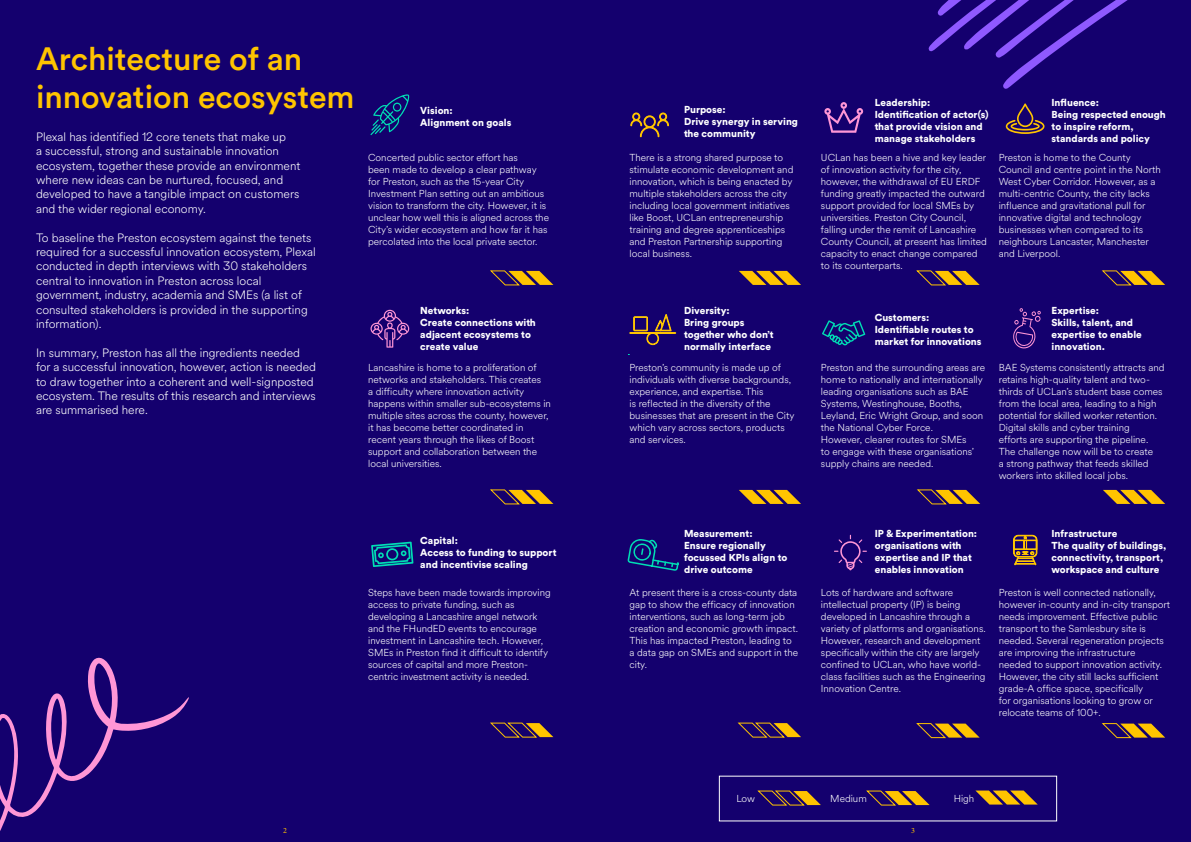
<style>
.page{position:relative;width:1191px;height:842px;background:#14006e}
.page>*{position:absolute;margin:0;border:0;box-sizing:border-box;transform-origin:0 0}
.t1{font:500 32px/38.4px "Circular Std";color:#ffc400}
.t2{font:300 12px/14.4px "Circular Spotify Text";color:#fff}
.t3{font:300 10px/12px "Circular Spotify Text";color:#fff}
.t4{font:900 10px/12px "Circular Std";color:#fff}
.t5{font:8px "Minion Pro";color:#ffc400}
</style>
<div class="page">
<svg style="left:370px;top:94px;width:40px;height:41px"></svg>
<svg style="left:630px;top:112px;width:39px;height:26px"></svg>
<svg style="left:824px;top:102px;width:39px;height:31px"></svg>
<svg style="left:1005px;top:103px;width:39px;height:31px"></svg>
<svg style="left:370px;top:310px;width:39px;height:38px"></svg>
<svg style="left:629px;top:314px;width:47px;height:32px"></svg>
<svg style="left:822px;top:320px;width:43px;height:25px"></svg>
<svg style="left:1013px;top:308px;width:28px;height:41px"></svg>
<svg style="left:627px;top:539px;width:52px;height:32px"></svg>
<svg style="left:834px;top:535px;width:33px;height:35px"></svg>
<svg style="left:1013px;top:534px;width:25px;height:32px"></svg>
<svg style="left:371px;top:542px;width:42px;height:25px"></svg>
<svg style="left:490px;top:270px;width:63px;height:16px"></svg>
<svg style="left:739px;top:271px;width:62px;height:14px"></svg>
<svg style="left:916px;top:270px;width:63px;height:16px"></svg>
<svg style="left:916px;top:723px;width:63px;height:16px"></svg>
<svg style="left:866px;top:790px;width:63px;height:16px"></svg>
<svg style="left:1101px;top:270px;width:64px;height:16px"></svg>
<svg style="left:1101px;top:723px;width:64px;height:16px"></svg>
<svg style="left:490px;top:489px;width:63px;height:16px"></svg>
<svg style="left:917px;top:489px;width:63px;height:16px"></svg>
<svg style="left:739px;top:490px;width:62px;height:14px"></svg>
<svg style="left:975px;top:790px;width:62px;height:14px"></svg>
<svg style="left:1103px;top:490px;width:62px;height:14px"></svg>
<svg style="left:490px;top:722px;width:63px;height:16px"></svg>
<svg style="left:737px;top:722px;width:64px;height:16px"></svg>
<svg style="left:757px;top:790px;width:64px;height:16px"></svg>
<svg style="left:0;top:657px;width:189px;height:174px"></svg>
<svg style="left:928px;top:0;width:200px;height:89px"></svg>
<h1 class="t1" style="left:36px;top:39px;width:320px">Architecture of an innovation ecosystem</h1>
<p class="t2" style="left:36px;top:130px;width:266px">Plexal has identified 12 core tenets that make up<br>a successful, strong and sustainable innovation ecosystem, together these provide an environment where new ideas can be nurtured, focused, and developed to have a tangible impact on customers and the wider regional economy.</p>
<p class="t2" style="left:36px;top:230px;width:281px">To baseline the Preston ecosystem against the tenets required for a successful innovation ecosystem, Plexal conducted in depth interviews with 30 stakeholders central to innovation in Preston across local government, industry, academia and SMEs (a list of consulted stakeholders is provided in the supporting information).</p>
<p class="t2" style="left:36px;top:346px;width:281px">In summary, Preston has all the ingredients needed for a successful innovation, however, action is needed to draw together into a coherent and well-signposted ecosystem. The results of this research and interviews are summarised here.</p>
<p class="t4" style="left:420px;top:105px;width:93px">Vision:<br>Alignment on goals</p>
<p class="t3" style="left:368px;top:152px;width:182px">Concerted public sector effort has<br>been made to develop a clear pathway for Preston, such as the 15-year City Investment Plan setting out an ambitious vision to transform the city. However, it is unclear how well this is aligned across the City’s wider ecosystem and how far it has percolated into the local private sector.</p>
<p class="t4" style="left:420px;top:304px;width:117px">Networks:<br>Create connections with adjacent ecosystems to create value</p>
<p class="t3" style="left:368px;top:362px;width:184px">Lancashire is home to a proliferation of networks and stakeholders. This creates<br>a difficulty where innovation activity happens within smaller sub-ecosystems in multiple sites across the county, however, it has become better coordinated in recent years through the likes of Boost support and collaboration between the local universities.</p>
<p class="t4" style="left:420px;top:535px;width:138px">Capital:<br>Access to funding to support and incentivise scaling</p>
<p class="t3" style="left:368px;top:587px;width:184px">Steps have been made towards improving access to private funding, such as developing a Lancashire angel network and the FHundED events to encourage investment in Lancashire tech. However, SMEs in Preston find it difficult to identify sources of capital and more Preston&shy;centric investment activity is needed.</p>
<p class="t4" style="left:684px;top:103px;width:115px">Purpose:<br>Drive synergy in serving the community</p>
<p class="t3" style="left:629px;top:152px;width:165px">There is a strong shared purpose to stimulate economic development and innovation, which is being enacted by multiple stakeholders across the city including local government initiatives like Boost, UCLan entrepreneurship training and degree apprenticeships and Preston Partnership supporting local business.</p>
<p class="t4" style="left:684px;top:304px;width:91px">Diversity:<br>Bring groups together who don’t normally interface</p>
<p class="t3" style="left:629px;top:362px;width:166px">Preston’s community is made up of individuals with diverse backgrounds, experience, and expertise. This<br>is reflected in the diversity of the businesses that are present in the City which vary across sectors, products and services.</p>
<p class="t4" style="left:684px;top:527px;width:105px">Measurement:<br>Ensure regionally focussed KPIs align to drive outcome</p>
<p class="t3" style="left:629px;top:587px;width:170px">At present there is a cross-county data gap to show the efficacy of innovation interventions, such as long-term job creation and economic growth impact.<br>This has impacted Preston, leading to a data gap on SMEs and support in the city.</p>
<p class="t4" style="left:874px;top:96px;width:115px">Leadership:<br>Identification of actor(s) that provide vision and manage stakeholders</p>
<p class="t3" style="left:821px;top:152px;width:167px">UCLan has been a hive and key leader of innovation activity for the city, however, the withdrawal of EU ERDF funding greatly impacted the outward support provided for local SMEs by universities. Preston City Council, falling under the remit of Lancashire County Council, at present has limited capacity to enact change compared to its counterparts.</p>
<p class="t4" style="left:1051px;top:96px;width:116px">Influence:<br>Being respected enough to inspire reform, standards and policy</p>
<p class="t3" style="left:998px;top:152px;width:163px">Preston is home to the County<br>Council and centre point in the North<br>West Cyber Corridor. However, as a multi-centric County, the city lacks influence and gravitational pull for innovative digital and technology businesses when compared to its neighbours Lancaster, Manchester and Liverpool.</p>
<p class="t4" style="left:874px;top:311px;width:108px">Customers:<br>Identifiable routes to market for innovations</p>
<p class="t3" style="left:821px;top:362px;width:166px">Preston and the surrounding areas are home to nationally and internationally leading organisations such as BAE Systems, Westinghouse, Booths, Leyland, Eric Wright Group, and soon the National Cyber Force.<br>However, clearer routes for SMEs<br>to engage with these organisations’ supply chains are needed.</p>
<p class="t4" style="left:1051px;top:304px;width:92px">Expertise:<br>Skills, talent, and expertise to enable innovation.</p>
<p class="t3" style="left:998px;top:362px;width:167px">BAE Systems consistently attracts and retains high-quality talent and two&shy;thirds of UCLan’s student base comes from the local area, leading to a high potential for skilled worker retention.<br>Digital skills and cyber training<br>efforts are supporting the pipeline.<br>The challenge now will be to create<br>a strong pathway that feeds skilled workers into skilled local jobs.</p>
<p class="t4" style="left:874px;top:527px;width:104px">IP &amp; Experimentation: organisations with expertise and IP that enables innovation</p>
<p class="t3" style="left:821px;top:587px;width:166px">Lots of hardware and software intellectual property (IP) is being developed in Lancashire through a variety of platforms and organisations.<br>However, research and development specifically within the city are largely confined to UCLan, who have world&shy;class facilities such as the Engineering Innovation Centre.</p>
<p class="t4" style="left:1051px;top:527px;width:116px">Infrastructure<br>The quality of buildings, connectivity, transport, workspace and culture</p>
<p class="t3" style="left:998px;top:587px;width:173px">Preston is well connected nationally, however in-county and in-city transport needs improvement. Effective public transport to the Samlesbury site is needed. Several regeneration projects are improving the infrastructure needed to support innovation activity.<br>However, the city still lacks sufficient grade-A office space, specifically<br>for organisations looking to grow or relocate teams of 100+.</p>
<p class="t3" style="left:736px;top:793px;width:20px">Low</p>
<p class="t3" style="left:830px;top:793px;width:38px">Medium</p>
<p class="t3" style="left:953px;top:793px;width:22px">High</p>
<p class="t5" style="left:283px;top:825px;width:5px">2</p>
<p class="t5" style="left:911px;top:825px;width:5px">3</p>
</div>
